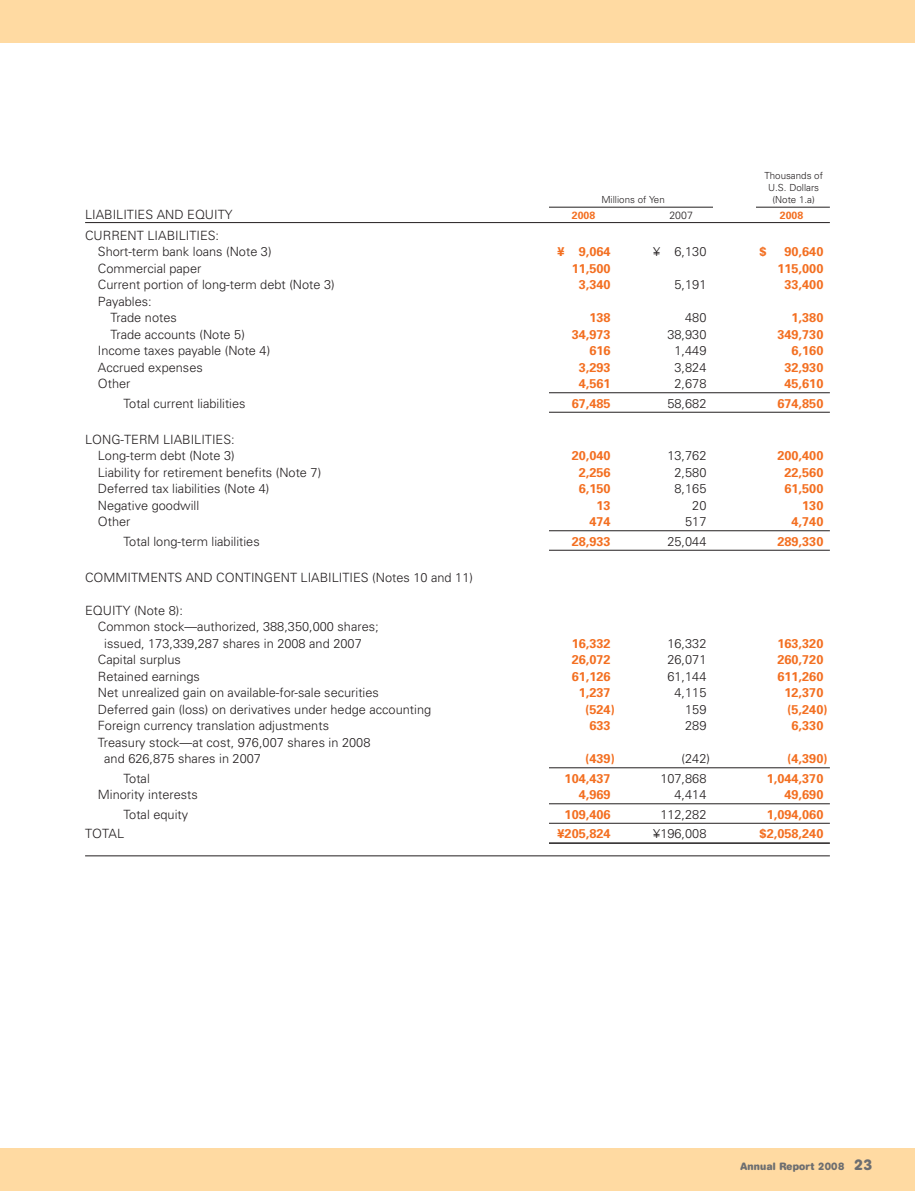
<style>
.page{position:relative;width:915px;height:1191px;background:#fff}
.page>*{position:absolute;margin:0;border:0;box-sizing:border-box;transform-origin:0 0}
.t1{font:300 12.75px/16.5px "Univers";color:#231f20}
.t2{font:700 12.75px "Univers";color:#f36f21}
.t3{font:700 10.5px "AG Book Rounded";letter-spacing:.02em;color:#6d6e70}
.t4{font:700 10.5px "Univers";color:#f36f21}
.t5{font:300 10.5px "Univers";color:#231f20}
.t6{font:300 9.75px/12px "Univers";color:#231f20;text-align:center}
.s1{font-size:15px}
</style>
<div class="page">
<div style="left:0;top:0;width:914px;height:43px;background:#ffdaa2"></div>
<div style="left:0;top:1148px;width:914px;height:42px;background:#ffdaa2"></div>
<hr style="left:549px;top:207px;width:280px;height:1px;background:#231f20">
<hr style="left:85px;top:222px;width:744px;height:1px;background:#231f20">
<hr style="left:549px;top:392px;width:280px;height:1px;background:#231f20">
<hr style="left:549px;top:412px;width:280px;height:1px;background:#231f20">
<hr style="left:549px;top:530px;width:280px;height:1px;background:#231f20">
<hr style="left:549px;top:550px;width:280px;height:1px;background:#231f20">
<hr style="left:549px;top:767px;width:280px;height:1px;background:#231f20">
<hr style="left:549px;top:803px;width:280px;height:1px;background:#231f20">
<hr style="left:549px;top:823px;width:280px;height:1px;background:#231f20">
<hr style="left:549px;top:842px;width:280px;height:2px;background:#231f20">
<hr style="left:85px;top:855px;width:744px;height:1px;background:#231f20">
<div style="left:713px;top:195px;width:42px;height:21px;background:#fff"></div>
<p class="t6" style="left:764px;top:170px;width:60px">Thousands of<br>U.S. Dollars</p>
<p class="t6" style="left:601px;top:194px;width:65px">Millions of Yen</p>
<p class="t6" style="left:772px;top:194px;width:44px">(Note 1.a)</p>
<p class="t1" style="left:85px;top:207px;width:149px">LIABILITIES AND EQUITY</p>
<p class="t4" style="left:571px;top:211px;width:25px">2008</p>
<p class="t5" style="left:669px;top:211px;width:25px">2007</p>
<p class="t4" style="left:779px;top:211px;width:25px">2008</p>
<p class="t1" style="left:98px;top:228px;width:175px;text-indent:-13px">CURRENT LIABILITIES:<br>Short-term bank loans (Note 3)</p>
<p class="t2" style="left:557px;top:247px;width:55px">¥ 9,064</p>
<p class="t1" style="left:653px;top:244px;width:55px">¥ 6,130</p>
<p class="t2" style="left:759px;top:247px;width:9px">$</p>
<p class="t2" style="left:784px;top:247px;width:40px">90,640</p>
<p class="t1" style="left:98px;top:261px;width:105px">Commercial paper</p>
<p class="t2" style="left:571px;top:263px;width:40px">11,500</p>
<p class="t2" style="left:777px;top:263px;width:48px">115,000</p>
<p class="t1" style="left:98px;top:277px;width:238px">Current portion of long-term debt (Note 3)</p>
<p class="t2" style="left:578px;top:280px;width:33px">3,340</p>
<p class="t1" style="left:674px;top:277px;width:33px">5,191</p>
<p class="t2" style="left:784px;top:280px;width:40px">33,400</p>
<p class="t1" style="left:111px;top:294px;width:68px;text-indent:-13px">Payables:<br>Trade notes</p>
<p class="t2" style="left:589px;top:313px;width:23px">138</p>
<p class="t1" style="left:685px;top:310px;width:23px">480</p>
<p class="t2" style="left:791px;top:313px;width:33px">1,380</p>
<p class="t1" style="left:111px;top:327px;width:136px">Trade accounts (Note 5)</p>
<p class="t2" style="left:571px;top:329px;width:40px">34,973</p>
<p class="t1" style="left:667px;top:327px;width:40px">38,930</p>
<p class="t2" style="left:777px;top:329px;width:48px">349,730</p>
<p class="t1" style="left:98px;top:343px;width:174px">Income taxes payable (Note 4)</p>
<p class="t2" style="left:589px;top:346px;width:23px">616</p>
<p class="t1" style="left:674px;top:343px;width:33px">1,449</p>
<p class="t2" style="left:791px;top:346px;width:33px">6,160</p>
<p class="t1" style="left:98px;top:360px;width:106px">Accrued expenses</p>
<p class="t2" style="left:578px;top:362px;width:33px">3,293</p>
<p class="t1" style="left:674px;top:360px;width:33px">3,824</p>
<p class="t2" style="left:784px;top:362px;width:40px">32,930</p>
<p class="t1" style="left:98px;top:376px;width:34px">Other</p>
<p class="t2" style="left:578px;top:379px;width:33px">4,561</p>
<p class="t1" style="left:674px;top:376px;width:33px">2,678</p>
<p class="t2" style="left:784px;top:379px;width:40px">45,610</p>
<p class="t1" style="left:123px;top:396px;width:124px">Total current liabilities</p>
<p class="t2" style="left:571px;top:398px;width:40px">67,485</p>
<p class="t1" style="left:667px;top:396px;width:40px">58,682</p>
<p class="t2" style="left:777px;top:398px;width:48px">674,850</p>
<p class="t1" style="left:85px;top:432px;width:151px;text-align:right">LONG-TERM LIABILITIES:<br>Long-term debt (Note 3)</p>
<p class="t2" style="left:571px;top:451px;width:40px">20,040</p>
<p class="t1" style="left:667px;top:448px;width:40px">13,762</p>
<p class="t2" style="left:777px;top:451px;width:48px">200,400</p>
<p class="t1" style="left:98px;top:465px;width:225px">Liability for retirement benefits (Note 7)</p>
<p class="t2" style="left:578px;top:467px;width:33px">2,256</p>
<p class="t1" style="left:674px;top:465px;width:33px">2,580</p>
<p class="t2" style="left:784px;top:467px;width:40px">22,560</p>
<p class="t1" style="left:98px;top:481px;width:173px">Deferred tax liabilities (Note 4)</p>
<p class="t2" style="left:578px;top:484px;width:33px">6,150</p>
<p class="t1" style="left:674px;top:481px;width:33px">8,165</p>
<p class="t2" style="left:784px;top:484px;width:40px">61,500</p>
<p class="t1" style="left:98px;top:498px;width:103px">Negative goodwill</p>
<p class="t2" style="left:596px;top:500px;width:16px">13</p>
<p class="t1" style="left:692px;top:498px;width:16px">20</p>
<p class="t2" style="left:801px;top:500px;width:23px">130</p>
<p class="t1" style="left:98px;top:514px;width:34px">Other</p>
<p class="t2" style="left:589px;top:517px;width:23px">474</p>
<p class="t1" style="left:685px;top:514px;width:23px">517</p>
<p class="t2" style="left:791px;top:517px;width:33px">4,740</p>
<p class="t1" style="left:123px;top:534px;width:138px">Total long-term liabilities</p>
<p class="t2" style="left:571px;top:536px;width:40px">28,933</p>
<p class="t1" style="left:667px;top:534px;width:40px">25,044</p>
<p class="t2" style="left:777px;top:536px;width:48px">289,330</p>
<p class="t1" style="left:85px;top:570px;width:389px">COMMITMENTS AND CONTINGENT LIABILITIES (Notes 10 and 11)</p>
<p class="t1" style="left:85px;top:603px;width:99px">EQUITY (Note 8):</p>
<p class="t1" style="left:98px;top:619px;width:282px">Common stock—authorized, 388,350,000 shares;</p>
<p class="t1" style="left:104px;top:636px;width:259px">issued, 173,339,287 shares in 2008 and 2007</p>
<p class="t2" style="left:571px;top:638px;width:40px">16,332</p>
<p class="t1" style="left:667px;top:636px;width:40px">16,332</p>
<p class="t2" style="left:777px;top:638px;width:48px">163,320</p>
<p class="t1" style="left:98px;top:652px;width:84px">Capital surplus</p>
<p class="t2" style="left:571px;top:655px;width:40px">26,072</p>
<p class="t1" style="left:667px;top:652px;width:40px">26,071</p>
<p class="t2" style="left:777px;top:655px;width:48px">260,720</p>
<p class="t1" style="left:98px;top:669px;width:104px">Retained earnings</p>
<p class="t2" style="left:571px;top:671px;width:40px">61,126</p>
<p class="t1" style="left:667px;top:669px;width:40px">61,144</p>
<p class="t2" style="left:777px;top:671px;width:48px">611,260</p>
<p class="t1" style="left:98px;top:685px;width:282px">Net unrealized gain on available-for-sale securities</p>
<p class="t2" style="left:578px;top:688px;width:33px">1,237</p>
<p class="t1" style="left:674px;top:685px;width:33px">4,115</p>
<p class="t2" style="left:784px;top:688px;width:40px">12,370</p>
<p class="t1" style="left:98px;top:702px;width:335px">Deferred gain (loss) on derivatives under hedge accounting</p>
<p class="t2" style="left:585px;top:704px;width:31px">(524)</p>
<p class="t1" style="left:685px;top:702px;width:23px">159</p>
<p class="t2" style="left:787px;top:704px;width:42px">(5,240)</p>
<p class="t1" style="left:98px;top:718px;width:232px">Foreign currency translation adjustments</p>
<p class="t2" style="left:589px;top:721px;width:23px">633</p>
<p class="t1" style="left:685px;top:718px;width:23px">289</p>
<p class="t2" style="left:791px;top:721px;width:33px">6,330</p>
<p class="t1" style="left:104px;top:735px;width:267px;text-indent:-6px">Treasury stock—at cost, 976,007 shares in 2008 and 626,875 shares in 2007</p>
<p class="t2" style="left:585px;top:754px;width:31px">(439)</p>
<p class="t1" style="left:681px;top:751px;width:30px">(242)</p>
<p class="t2" style="left:787px;top:754px;width:42px">(4,390)</p>
<p class="t1" style="left:123px;top:771px;width:28px">Total</p>
<p class="t2" style="left:564px;top:773px;width:48px">104,437</p>
<p class="t1" style="left:660px;top:771px;width:48px">107,868</p>
<p class="t2" style="left:766px;top:773px;width:58px">1,044,370</p>
<p class="t1" style="left:98px;top:787px;width:101px">Minority interests</p>
<p class="t2" style="left:578px;top:790px;width:33px">4,969</p>
<p class="t1" style="left:674px;top:787px;width:33px">4,414</p>
<p class="t2" style="left:784px;top:790px;width:40px">49,690</p>
<p class="t1" style="left:123px;top:807px;width:66px">Total equity</p>
<p class="t2" style="left:564px;top:809px;width:48px">109,406</p>
<p class="t1" style="left:660px;top:807px;width:48px">112,282</p>
<p class="t2" style="left:766px;top:809px;width:58px">1,094,060</p>
<p class="t1" style="left:85px;top:826px;width:40px">TOTAL</p>
<p class="t2" style="left:557px;top:829px;width:55px">¥205,824</p>
<p class="t1" style="left:653px;top:826px;width:55px">¥196,008</p>
<p class="t2" style="left:759px;top:829px;width:65px">$2,058,240</p>
<p class="t3" style="left:740px;top:1162px;width:133px">Annual Report 2008 <span class="s1">23</span></p>
</div>
